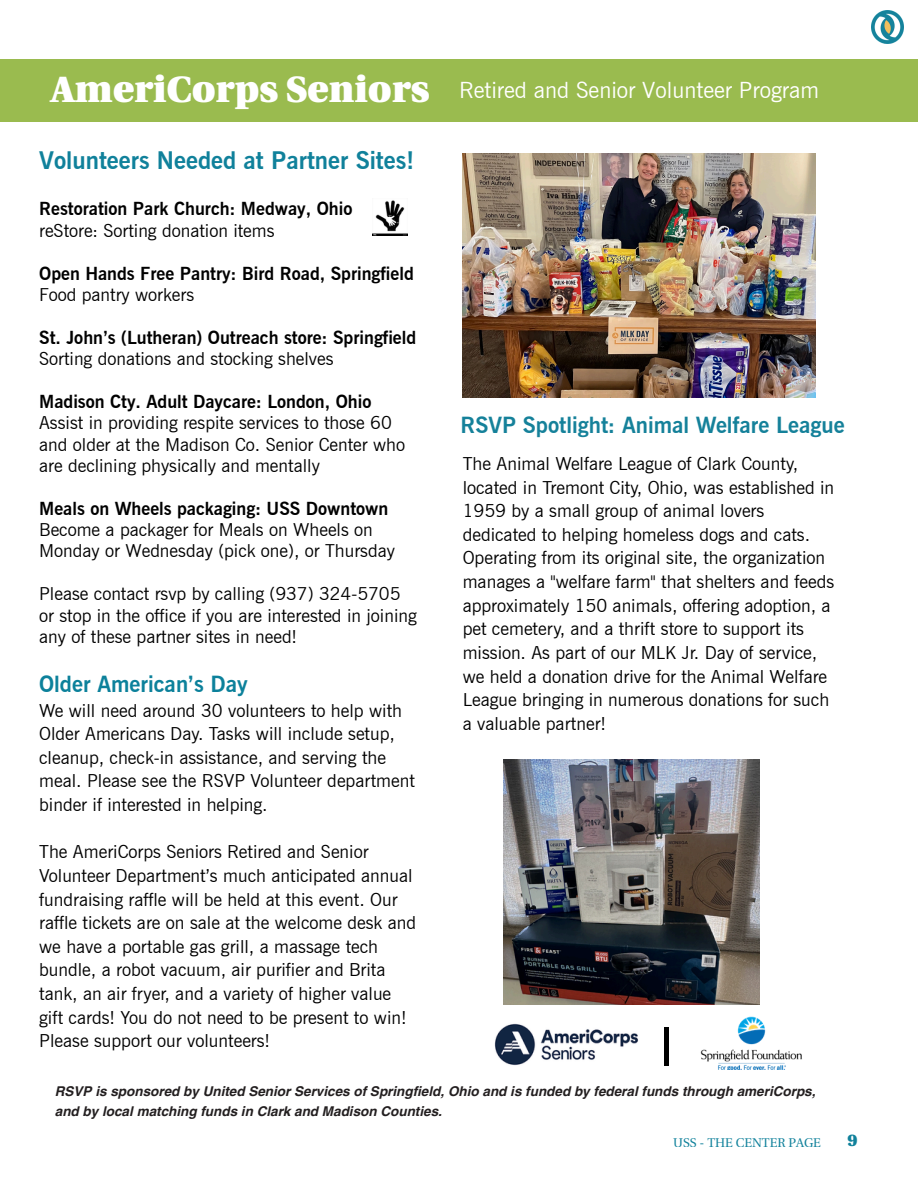
<style>
.page{position:relative;width:918px;height:1188px;background:#fff}
.page>*{position:absolute;margin:0;border:0;box-sizing:border-box;transform-origin:0 0}
.t1{font:55.5px "Bebas Neue";color:#000}
.t2{font:900 36.45px "Utopia";color:#fff}
.t3{font:700 24.15px "News Gothic BT";color:#10819b}
.t4{font:22.5px "News Gothic BT";color:#fff}
.t5{font:700 22.2px "News Gothic BT";color:#15819a}
.t6{font:700 22.2px "News Gothic BT";color:#0c819b}
.t7{font:18px/23.7px "News Gothic BT";color:#000}
.t8{font:700 18px/21.3px "News Gothic BT";color:#000}
.t9{font:900 16.8px "Utopia";color:#10819b}
.t10{font:italic 700 13.5px "Helvetica LT Pro";color:#231f20}
.t11{font:12.6px "Utopia";color:#10819b}
.s1{font-weight:400}
.s2{font-weight:700}
</style>
<div class="page">
<div style="left:0;top:60px;width:918px;height:62px;background:#9abb4f"></div>
<img style="left:871px;top:11px;width:33px;height:32px">
<img style="left:700px;top:1016px;width:102px;height:53px">
<img style="left:494px;top:1023px;width:145px;height:43px">
<img style="left:372px;top:200px;width:35px;height:35px">
<img style="left:463px;top:153px;width:353px;height:244px">
<img style="left:504px;top:759px;width:255px;height:245px">
<h1 class="t2" style="left:51px;top:68px;width:380px">AmeriCorps Seniors</h1>
<h3 class="t4" style="left:459px;top:76px;width:362px">Retired and Senior Volunteer Program</h3>
<h2 class="t3" style="left:39px;top:146px;width:376px">Volunteers Needed at Partner Sites!</h2>
<h4 class="t8" style="left:39px;top:198px;width:315px">Restoration Park Church: Medway, Ohio <span class="s1">reStore: Sorting donation items</span></h4>
<h4 class="t8" style="left:39px;top:262px;width:376px">Open Hands Free Pantry: Bird Road, Springfield<br><span class="s1">Food pantry workers</span></h4>
<h4 class="t8" style="left:39px;top:327px;width:378px">St. John’s (Lutheran) Outreach store: Springfield<br><span class="s1">Sorting donations and stocking shelves</span></h4>
<h4 class="t7" style="left:39px;top:391px;width:367px;line-height:21.3px"><span class="s2">Madison Cty. Adult Daycare: London, Ohio </span>Assist in providing respite services to those 60 and older at the Madison Co. Senior Center who are declining physically and mentally</h4>
<h4 class="t7" style="left:39px;top:498px;width:357px;line-height:21.3px"><span class="s2">Meals on Wheels packaging: USS Downtown<br></span>Become a packager for Meals on Wheels on<br>Monday or Wednesday (pick one), or Thursday</h4>
<h4 class="t7" style="left:39px;top:583px;width:379px;line-height:21.3px">Please contact rsvp by calling (937) 324-5705 or stop in the office if you are interested in joining any of these partner sites in need!</h4>
<h4 class="t6" style="left:39px;top:670px;width:210px">Older American’s Day</h4>
<h4 class="t7" style="left:39px;top:698px;width:377px">We will need around 30 volunteers to help with Older Americans Day. Tasks will include setup, cleanup, check-in assistance, and serving the meal. Please see the RSVP Volunteer department binder if interested in helping.</h4>
<h4 class="t7" style="left:39px;top:840px;width:379px">The AmeriCorps Seniors Retired and Senior Volunteer Department’s much anticipated annual fundraising raffle will be held at this event. Our raffle tickets are on sale at the welcome desk and we have a portable gas grill, a massage tech bundle, a robot vacuum, air purifier and Brita tank, an air fryer, and a variety of higher value gift cards! You do not need to be present to win!<br>Please support our volunteers!</h4>
<h2 class="t5" style="left:461px;top:411px;width:386px">RSVP Spotlight: Animal Welfare League</h2>
<h4 class="t7" style="left:463px;top:452px;width:373px">The Animal Welfare League of Clark County, located in Tremont City, Ohio, was established in 1959 by a small group of animal lovers dedicated to helping homeless dogs and cats.<br>Operating from its original site, the organization manages a "welfare farm" that shelters and feeds approximately 150 animals, offering adoption, a pet cemetery, and a thrift store to support its mission. As part of our MLK Jr. Day of service, we held a donation drive for the Animal Welfare League bringing in numerous donations for such a valuable partner!</h4>
<p class="t1" style="left:662px;top:1024px;width:10px">I</p>
<p class="t10" style="left:55px;top:1086px;width:762px">RSVP is sponsored by United Senior Services of Springfield, Ohio and is funded by federal funds through ameriCorps,</p>
<p class="t10" style="left:55px;top:1106px;width:389px">and by local matching funds in Clark and Madison Counties.</p>
<p class="t11" style="left:673px;top:1135px;width:149px">USS - THE CENTER PAGE</p>
<p class="t9" style="left:847px;top:1130px;width:12px">9</p>
</div>
